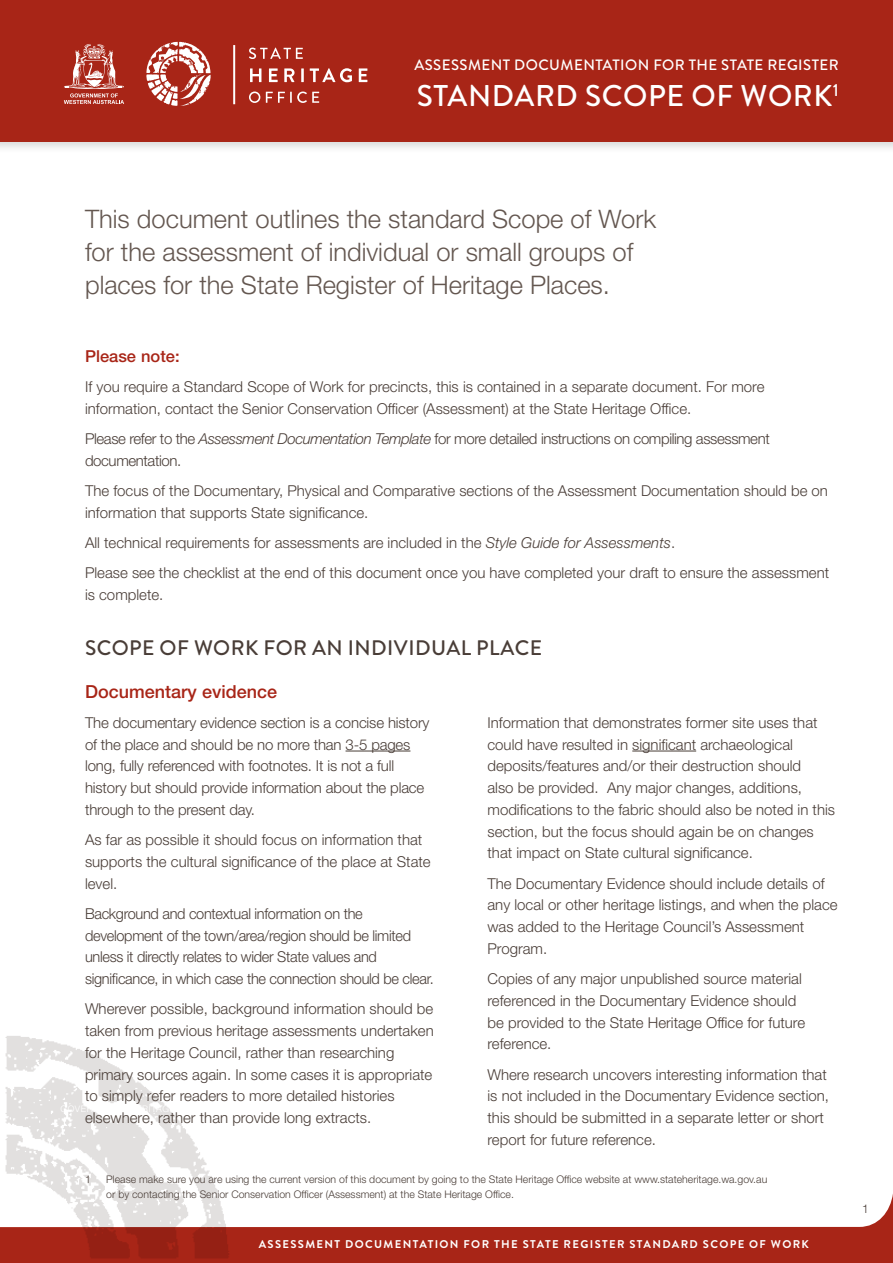
<style>
.page{position:relative;width:893px;height:1263px;background:#fff}
.page>*{position:absolute;margin:0;border:0;box-sizing:border-box;transform-origin:0 0}
.t1{font:500 30px "Brandon Grotesque";letter-spacing:.02em;color:#fff}
.t2{font:300 25.5px/33px "Helvetica Neue LT Std";color:#645750}
.t3{font:500 21px "Brandon Grotesque";letter-spacing:.02em;color:#493d37}
.t4{font:500 18px "Helvetica Neue LT Std";color:#a82517}
.t5{font:500 16.5px "Helvetica Neue LT Std";color:#a82517}
.t6{font:300 15px/21.8px "Helvetica Neue LT Std";color:#493d37}
.t7{font:300 15px/21.8px "Helvetica Neue LT Std";letter-spacing:-.02em;color:#493d37}
.t8{font:300 15px/21.8px "Helvetica Neue LT Std";letter-spacing:-.025em;color:#493d37}
.t9{font:500 15px "Brandon Grotesque";letter-spacing:.03em;color:#fff}
.t10{font:300 12px "Helvetica Neue LT Std";color:#493d37}
.t11{font:700 11.25px "Brandon Grotesque";letter-spacing:.12em;color:#fff}
.t12{font:300 10.5px/15px "Helvetica Neue LT Std";color:#493d37}
.s1{font-style:italic}
</style>
<div class="page">
<svg style="left:239px;top:1194px;width:654px;height:69px;fill:#a82517"></svg>
<div style="left:0;top:0;width:893px;height:154px;background:#231f20;opacity:.17"></div>
<div style="left:0;top:0;width:893px;height:141px;background:#a82517"></div>
<img style="left:0;top:1036px;width:239px;height:227px">
<svg style="left:64px;top:44px;width:60px;height:60px"></svg>
<svg style="left:249px;top:48px;width:54px;height:11px"></svg>
<svg style="left:250px;top:68px;width:11px;height:14px"></svg>
<svg style="left:269px;top:68px;width:9px;height:14px"></svg>
<svg style="left:284px;top:68px;width:11px;height:14px"></svg>
<hr style="left:301px;top:68px;width:3px;height:14px;background:#fff">
<svg style="left:310px;top:68px;width:42px;height:14px"></svg>
<svg style="left:359px;top:68px;width:8px;height:14px"></svg>
<svg style="left:249px;top:92px;width:11px;height:11px"></svg>
<svg style="left:266px;top:92px;width:53px;height:11px"></svg>
<hr style="left:233px;top:45px;width:2px;height:59px;background:#fff">
<svg style="left:146px;top:42px;width:65px;height:64px"></svg>
<hr style="left:346px;top:751px;width:64px;height:1px;background:#493d37">
<hr style="left:632px;top:751px;width:64px;height:1px;background:#493d37">
<p class="t9" style="left:414px;top:54px;width:426px">ASSESSMENT DOCUMENTATION FOR THE STATE R EGISTER</p>
<h1 class="t1" style="left:417px;top:75px;width:424px">STANDARD SCOPE OF WORK<sup>1</sup></h1>
<h2 class="t2" style="left:85px;top:202px;width:573px">This document outlines the standard Scope of Work for the assessment of individual or small groups of places for the State Register of Heritage Places.</h2>
<p class="t5" style="left:85px;top:346px;width:96px">Please note:</p>
<p class="t6" style="left:85px;top:376px;width:681px">If you require a Standard Scope of Work for precincts, this is contained in a separate document. For more information, contact the Senior Conservation Officer (Assessment) at the State Heritage Office.</p>
<p class="t8" style="left:85px;top:428px;width:686px">Please refer to the <span class="s1">Assessment Documentation Template</span> for more detailed instructions on compiling assessment documentation.</p>
<p class="t6" style="left:85px;top:480px;width:744px">The focus of the Documentary, Physical and Comparative sections of the Assessment Documentation should be on information that supports State significance.</p>
<p class="t6" style="left:85px;top:527px;width:746px;line-height:30.3px">All technical requirements for assessments are included in the <span class="s1">Style Guide for Assessments</span>.<br>Please see the checklist at the end of this document once you have completed your draft to ensure the assessment</p>
<p class="t6" style="left:85px;top:584px;width:80px">is complete.</p>
<h3 class="t3" style="left:85px;top:633px;width:459px">SCOPE OF WORK FOR AN I NDIVIDUAL PLACE</h3>
<p class="t4" style="left:85px;top:680px;width:194px">Documentary evidence</p>
<p class="t6" style="left:85px;top:711px;width:346px">The documentary evidence section is a concise history of the place and should be no more than 3-5 pages long, fully referenced with footnotes. It is not a full history but should provide information about the place through to the present day.</p>
<p class="t6" style="left:85px;top:828px;width:347px">As far as possible it should focus on information that supports the cultural significance of the place at State level.</p>
<p class="t7" style="left:85px;top:902px;width:350px">Background and contextual information on the development of the town/area/region should be limited unless it directly relates to wider State values and significance, in which case the connection should be clear.</p>
<p class="t6" style="left:85px;top:998px;width:350px">Wherever possible, background information should be taken from previous heritage assessments undertaken for the Heritage Council, rather than researching primary sources again. In some cases it is appropriate to simply refer readers to more detailed histories elsewhere, rather than provide long extracts.</p>
<p class="t6" style="left:487px;top:711px;width:349px">Information that demonstrates former site uses that could have resulted in significant archaeological deposits/features and/or their destruction should<br>also be provided. Any major changes, additions, modifications to the fabric should also be noted in this section, but the focus should again be on changes that impact on State cultural significance.</p>
<p class="t6" style="left:487px;top:872px;width:352px">The Documentary Evidence should include details of any local or other heritage listings, and when the place was added to the Heritage Council’s Assessment Program.</p>
<p class="t6" style="left:487px;top:967px;width:319px">Copies of any major unpublished source material referenced in the Documentary Evidence should be provided to the State Heritage Office for future reference.</p>
<p class="t6" style="left:487px;top:1063px;width:343px">Where research uncovers interesting information that is not included in the Documentary Evidence section, this should be submitted in a separate letter or short report for future reference.</p>
<p class="t12" style="left:85px;top:1172px;width:7px">1</p>
<p class="t12" style="left:106px;top:1172px;width:662px">Please make sure you are using the current version of this document by going to the State Heritage Office website at www.stateheritage.wa.gov.au or by contacting the Senior Conservation Officer (Assessment) at the State Heritage Office.</p>
<p class="t11" style="left:259px;top:1236px;width:552px">ASSESSMENT DOCUMENTATION FOR THE STATE REGISTER STANDARD SCOPE OF WORK</p>
<p class="t10" style="left:862px;top:1202px;width:8px">1</p>
</div>
